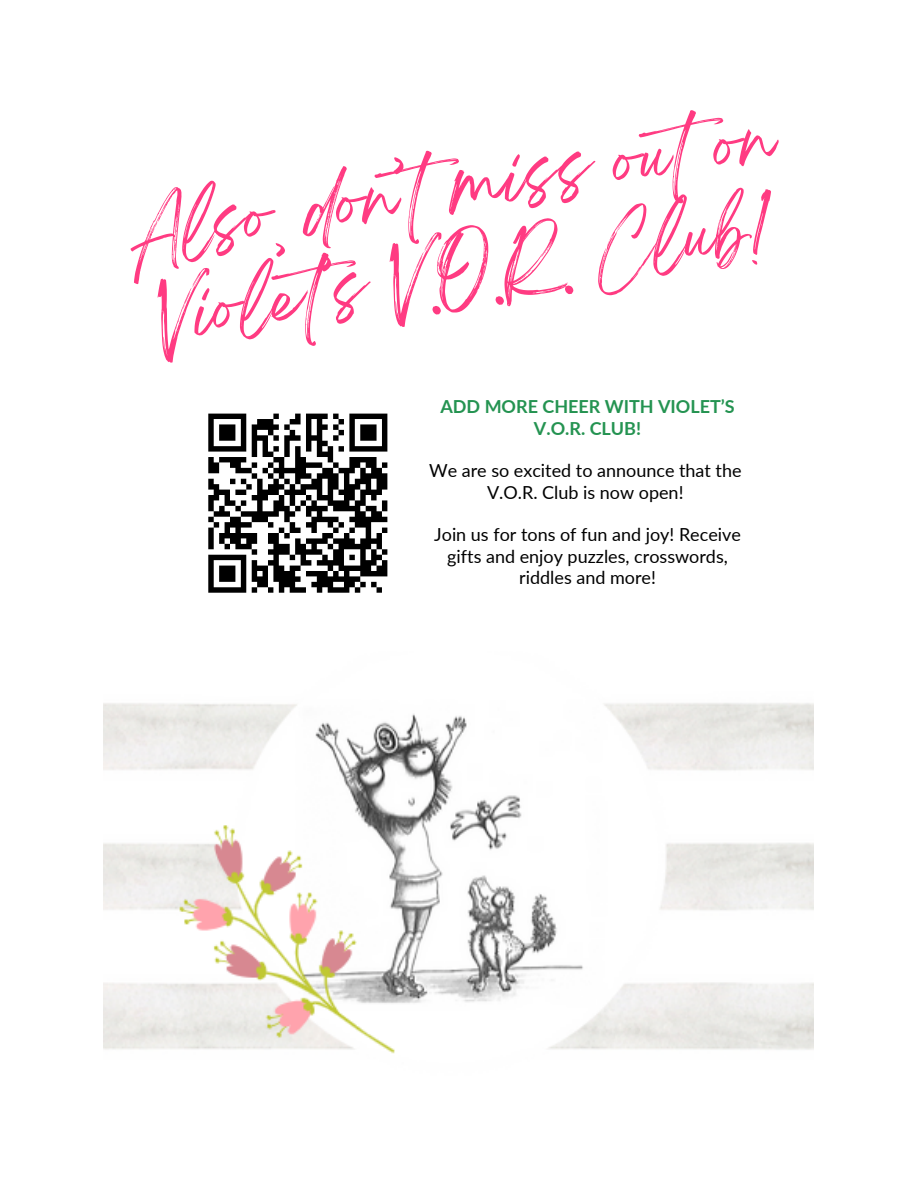
<style>
.page{position:relative;width:918px;height:1188px;background:#fff}
.page>*{position:absolute;margin:0;border:0;box-sizing:border-box;transform-origin:0 0}
.t1{font:61.05px/85.2px "Breathing";color:#ff3b82}
.t2{font:18px/21.3px "Lato";color:#000;text-align:center}
.t3{font:700 18px/21.3px "Lato";color:#249351;text-align:center}
</style>
<div class="page">
<svg style="left:208px;top:413px;width:180px;height:180px"></svg>
<img style="left:104px;top:703px;width:710px;height:351px">
<p class="t1" style="left:125px;top:212px;width:654px;rotate:-9deg">Also, don’t miss out on<br>Violet’s V.O.R. Club!</p>
<h2 class="t3" style="left:440px;top:396px;width:296px">ADD MORE CHEER WITH VIOLET’S<br>V.O.R. CLUB!</h2>
<p class="t2" style="left:429px;top:460px;width:314px">We are so excited to announce that the</p>
<p class="t2" style="left:487px;top:481px;width:198px">V.O.R. Club is now open!</p>
<p class="t2" style="left:434px;top:524px;width:308px">Join us for tons of fun and joy! Receive gifts and enjoy puzzles, crosswords, riddles and more!</p>
</div>
